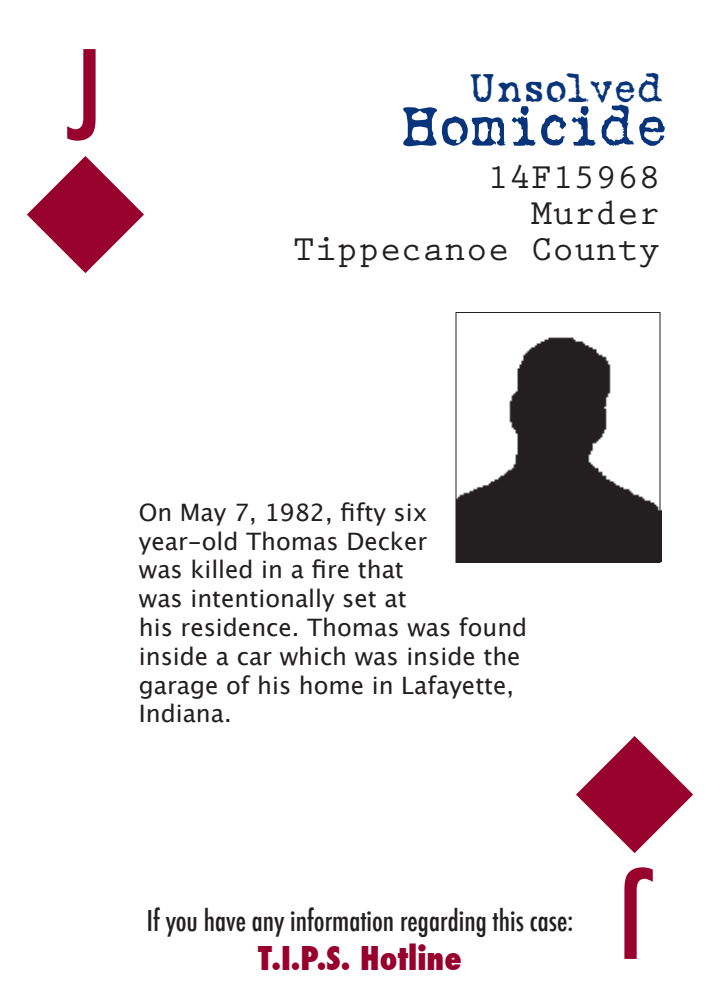
<style>
.page{position:relative;width:720px;height:1008px;background:#fff}
.page>*{position:absolute;margin:0;border:0;box-sizing:border-box;transform-origin:0 0}
.t1{font:500 condensed 120px "Futura";color:#98012d}
.t2{font:56px "Love Letter Typewriter";color:#08347b}
.t3{font:40px "Love Letter Typewriter";color:#08347b}
.t4{font:700 36px "Prestige Elite Std";color:#231f20}
.t5{font:800 condensed 32px "Futura";color:#98012d}
.t6{font:500 condensed 28px "Futura";color:#231f20}
.t7{font:24px/28.8px "Lucida Grande";color:#231f20}
</style>
<div class="page">
<svg style="left:27px;top:156px;width:117px;height:117px"></svg>
<svg style="left:576px;top:736px;width:117px;height:117px"></svg>
<img style="left:457px;top:314px;width:204px;height:248px">
<p class="t1" style="left:67px;top:18px;width:37px">J</p>
<h3 class="t3" style="left:470px;top:70px;width:196px">Unsolved</h3>
<h2 class="t2" style="left:402px;top:102px;width:267px">Homicide</h2>
<p class="t4" style="left:488px;top:157px;width:174px">14F15968</p>
<p class="t4" style="left:531px;top:193px;width:131px">Murder</p>
<p class="t4" style="left:293px;top:229px;width:369px">Tippecanoe County</p>
<p class="t7" style="left:139px;top:498px;width:390px">On May 7, 1982, fifty six year-old Thomas Decker<br>was killed in a fire that<br>was intentionally set at<br>his residence. Thomas was found inside a car which was inside the garage of his home in Lafayette,<br>Indiana.</p>
<p class="t6" style="left:147px;top:903px;width:428px">If you have any information regarding this case:</p>
<h3 class="t5" style="left:258px;top:936px;width:205px">T.I.P.S. Hotline</h3>
<p class="t1" style="left:653px;top:990px;width:37px;rotate:-180deg">J</p>
</div>
